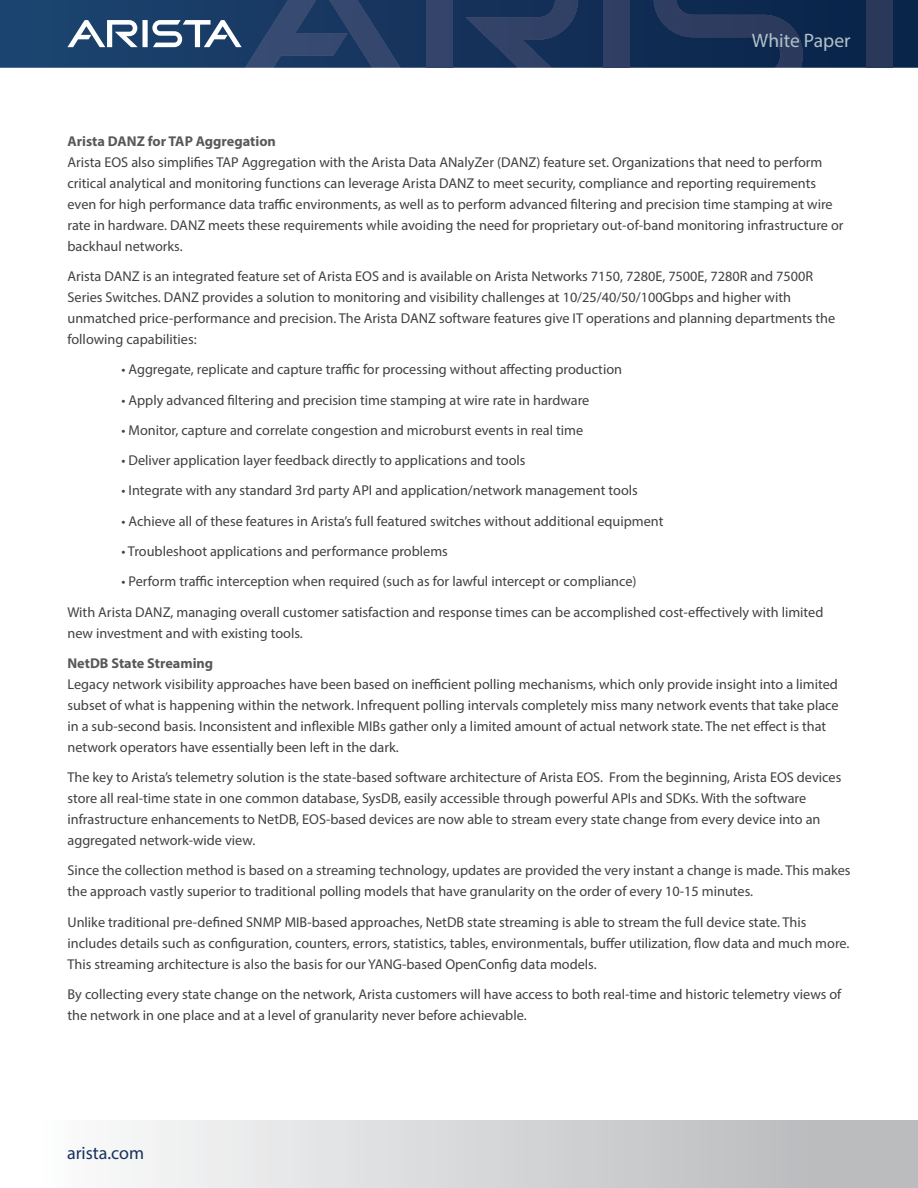
<style>
.page{position:relative;width:918px;height:1188px;background:#fff}
.page>*{position:absolute;margin:0;border:0;box-sizing:border-box;transform-origin:0 0}
.t1{font:19.5px "Myriad Pro";color:#b1c0c9}
.t2{font:18px "Myriad Pro";color:#16325c}
.t3{font:14.25px/21px "Myriad Pro";color:#414042}
.t4{font:700 14.25px "Myriad Pro";color:#58595b}
</style>
<div class="page">
<svg style="left:0;top:0;width:918px;height:68px;background:#13325a"></svg>
<div style="left:426px;top:0;width:26px;height:68px;background:#34446a"></div>
<svg style="left:465px;top:0;width:113px;height:68px;background:#22385f"></svg>
<svg style="left:67px;top:0;width:333px;height:68px;background:#334f75"></svg>
<div style="left:604px;top:0;width:26px;height:68px;background:#2f3f63"></div>
<svg style="left:654px;top:0;width:149px;height:68px;background:#1a3156"></svg>
<div style="left:867px;top:0;width:26px;height:68px;background:#2a385a"></div>
<div style="left:0;top:1120px;width:918px;height:68px;background:linear-gradient(to right,#fff,#b3b5b7)"></div>
<h1 class="t1" style="left:752px;top:29px;width:100px">White Paper</h1>
<p class="t4" style="left:68px;top:132px;width:210px">Arista DANZ for TAP Aggregation</p>
<p class="t3" style="left:68px;top:151px;width:778px">Arista EOS also simplifies TAP Aggregation with the Arista Data ANalyZer (DANZ) feature set. Organizations that need to perform critical analytical and monitoring functions can leverage Arista DANZ to meet security, compliance and reporting requirements even for high performance data traffic environments, as well as to perform advanced filtering and precision time stamping at wire rate in hardware. DANZ meets these requirements while avoiding the need for proprietary out-of-band monitoring infrastructure or backhaul networks.</p>
<p class="t3" style="left:68px;top:265px;width:769px">Arista DANZ is an integrated feature set of Arista EOS and is available on Arista Networks 7150, 7280E, 7500E, 7280R and 7500R Series Switches. DANZ provides a solution to monitoring and visibility challenges at 10/25/40/50/100Gbps and higher with unmatched price-performance and precision. The Arista DANZ software features give IT operations and planning departments the following capabilities:</p>
<p class="t3" style="left:121px;top:359px;width:502px">• Aggregate, replicate and capture traffic for processing without affecting production</p>
<p class="t3" style="left:121px;top:389px;width:469px">• Apply advanced filtering and precision time stamping at wire rate in hardware</p>
<p class="t3" style="left:121px;top:419px;width:463px">• Monitor, capture and correlate congestion and microburst events in real time</p>
<p class="t3" style="left:121px;top:450px;width:406px">• Deliver application layer feedback directly to applications and tools</p>
<p class="t3" style="left:121px;top:480px;width:518px">• Integrate with any standard 3rd party API and application/network management tools</p>
<p class="t3" style="left:121px;top:510px;width:543px">• Achieve all of these features in Arista’s full featured switches without additional equipment</p>
<p class="t3" style="left:121px;top:540px;width:328px">• Troubleshoot applications and performance problems</p>
<p class="t3" style="left:68px;top:566px;width:757px;line-height:30.3px;text-indent:54px">• Perform traffic interception when required (such as for lawful intercept or compliance)<br>With Arista DANZ, managing overall customer satisfaction and response times can be accomplished cost-effectively with limited</p>
<p class="t3" style="left:68px;top:622px;width:237px">new investment and with existing tools.</p>
<p class="t4" style="left:68px;top:654px;width:147px">NetDB State Streaming</p>
<p class="t3" style="left:68px;top:673px;width:773px">Legacy network visibility approaches have been based on inefficient polling mechanisms, which only provide insight into a limited subset of what is happening within the network. Infrequent polling intervals completely miss many network events that take place in a sub-second basis. Inconsistent and inflexible MIBs gather only a limited amount of actual network state. The net effect is that network operators have essentially been left in the dark.</p>
<p class="t3" style="left:68px;top:767px;width:775px">The key to Arista’s telemetry solution is the state-based software architecture of Arista EOS. From the beginning, Arista EOS devices store all real-time state in one common database, SysDB, easily accessible through powerful APIs and SDKs. With the software infrastructure enhancements to NetDB, EOS-based devices are now able to stream every state change from every device into an aggregated network-wide view.</p>
<p class="t3" style="left:68px;top:860px;width:784px">Since the collection method is based on a streaming technology, updates are provided the very instant a change is made. This makes the approach vastly superior to traditional polling models that have granularity on the order of every 10-15 minutes.</p>
<p class="t3" style="left:68px;top:911px;width:783px">Unlike traditional pre-defined SNMP MIB-based approaches, NetDB state streaming is able to stream the full device state. This includes details such as configuration, counters, errors, statistics, tables, environmentals, buffer utilization, flow data and much more.<br>This streaming architecture is also the basis for our YANG-based OpenConfig data models.</p>
<p class="t3" style="left:68px;top:983px;width:775px">By collecting every state change on the network, Arista customers will have access to both real-time and historic telemetry views of the network in one place and at a level of granularity never before achievable.</p>
<p class="t2" style="left:67px;top:1142px;width:79px">arista.com</p>
</div>
